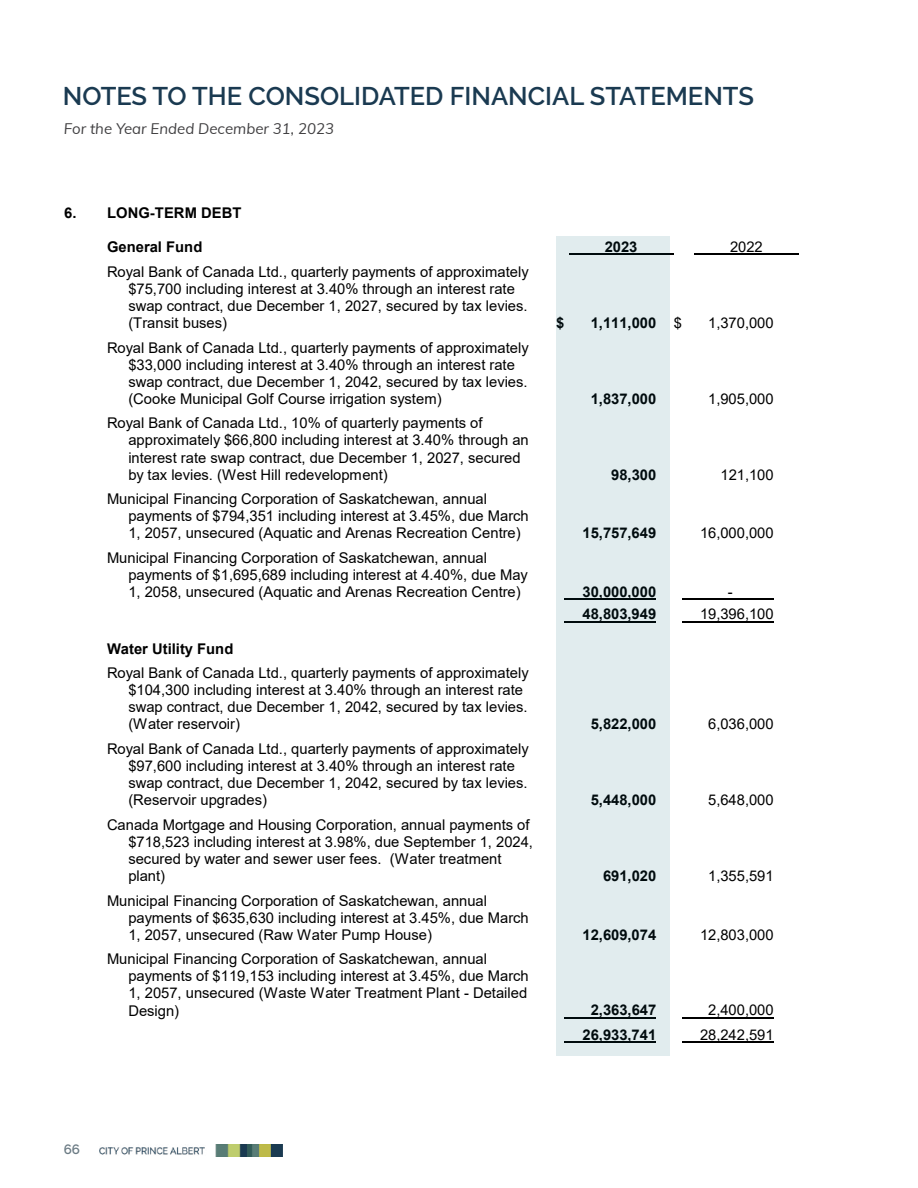
<style>
.page{position:relative;width:918px;height:1188px;background:#fff}
.page>*{position:absolute;margin:0;border:0;box-sizing:border-box;transform-origin:0 0}
.t1{font:600 25.5px "Raleway";color:#1a3a51}
.t2{font:italic 15px "Muli";color:#414042}
.t3{font:14.7px/17.1px "Arial";color:#000}
.t4{font:600 13.5px "Raleway";color:#6b7b84}
</style>
<div class="page">
<img style="left:99px;top:1145px;width:184px;height:12px">
<hr style="left:569px;top:254px;width:105px;height:1px;background:#000">
<hr style="left:694px;top:254px;width:105px;height:1px;background:#000">
<hr style="left:682px;top:598px;width:92px;height:2px;background:#000">
<hr style="left:682px;top:621px;width:92px;height:1px;background:#000">
<hr style="left:682px;top:1017px;width:92px;height:1px;background:#000">
<hr style="left:682px;top:1041px;width:92px;height:2px;background:#000">
<div style="left:557px;top:236px;width:113px;height:820px;background:#e1ecee"></div>
<h1 class="t1" style="left:63px;top:81px;width:693px">NOTES TO THE CONSOLIDATED FINANCIAL STATEMENTS</h1>
<p class="t2" style="left:64px;top:118px;width:272px">For the Year Ended December 31, 2023</p>
<p class="t3" style="left:64px;top:204px;width:179px">6. LONG-TERM DEBT</p>
<p class="t3" style="left:107px;top:239px;width:97px">General Fund</p>
<p class="t3" style="left:605px;top:239px;width:34px">2023</p>
<p class="t3" style="left:730px;top:238px;width:34px">2022</p>
<p class="t3" style="left:128px;top:263px;width:402px;text-indent:-21px">Royal Bank of Canada Ltd., quarterly payments of approximately $75,700 including interest at 3.40% through an interest rate swap contract, due December 1, 2027, secured by tax levies. (Transit buses)</p>
<p class="t3" style="left:556px;top:314px;width:10px">$</p>
<p class="t3" style="left:591px;top:314px;width:93px">1,111,000 $</p>
<p class="t3" style="left:708px;top:314px;width:67px">1,370,000</p>
<p class="t3" style="left:128px;top:339px;width:402px;text-indent:-21px">Royal Bank of Canada Ltd., quarterly payments of approximately $33,000 including interest at 3.40% through an interest rate swap contract, due December 1, 2042, secured by tax levies. (Cooke Municipal Golf Course irrigation system)</p>
<p class="t3" style="left:128px;top:415px;width:402px;text-indent:-21px">Royal Bank of Canada Ltd., 10% of quarterly payments of approximately $66,800 including interest at 3.40% through an interest rate swap contract, due December 1, 2027, secured by tax levies. (West Hill redevelopment)</p>
<p class="t3" style="left:128px;top:490px;width:402px;text-indent:-21px">Municipal Financing Corporation of Saskatchewan, annual payments of $794,351 including interest at 3.45%, due March<br>1, 2057, unsecured (Aquatic and Arenas Recreation Centre)</p>
<p class="t3" style="left:128px;top:549px;width:401px;text-indent:-21px">Municipal Financing Corporation of Saskatchewan, annual payments of $1,695,689 including interest at 4.40%, due May<br>1, 2058, unsecured (Aquatic and Arenas Recreation Centre)</p>
<p class="t3" style="left:107px;top:636px;width:423px;line-height:24.6px">Water Utility Fund<br>Royal Bank of Canada Ltd., quarterly payments of approximately</p>
<p class="t3" style="left:128px;top:681px;width:401px">$104,300 including interest at 3.40% through an interest rate swap contract, due December 1, 2042, secured by tax levies. (Water reservoir)</p>
<p class="t3" style="left:128px;top:740px;width:402px;text-indent:-21px">Royal Bank of Canada Ltd., quarterly payments of approximately $97,600 including interest at 3.40% through an interest rate swap contract, due December 1, 2042, secured by tax levies. (Reservoir upgrades)</p>
<p class="t3" style="left:128px;top:816px;width:406px;text-indent:-21px">Canada Mortgage and Housing Corporation, annual payments of $718,523 including interest at 3.98%, due September 1, 2024, secured by water and sewer user fees. (Water treatment plant)</p>
<p class="t3" style="left:128px;top:892px;width:402px;text-indent:-21px">Municipal Financing Corporation of Saskatchewan, annual payments of $635,630 including interest at 3.45%, due March<br>1, 2057, unsecured (Raw Water Pump House)</p>
<p class="t3" style="left:128px;top:950px;width:402px;text-indent:-21px">Municipal Financing Corporation of Saskatchewan, annual payments of $119,153 including interest at 3.45%, due March 1, 2057, unsecured (Waste Water Treatment Plant - Detailed Design)</p>
<p class="t4" style="left:64px;top:1142px;width:18px">66</p>
<p class="t3" style="left:591px;top:390px;width:67px">1,837,000</p>
<p class="t3" style="left:708px;top:390px;width:67px">1,905,000</p>
<p class="t3" style="left:611px;top:466px;width:47px">98,300</p>
<p class="t3" style="left:720px;top:466px;width:55px">121,100</p>
<p class="t3" style="left:583px;top:525px;width:75px">15,757,649</p>
<p class="t3" style="left:700px;top:524px;width:75px">16,000,000</p>
<p class="t3" style="left:583px;top:583px;width:75px">30,000,000</p>
<p class="t3" style="left:728px;top:583px;width:6px">-</p>
<p class="t3" style="left:583px;top:606px;width:75px">48,803,949</p>
<p class="t3" style="left:700px;top:606px;width:75px">19,396,100</p>
<p class="t3" style="left:591px;top:716px;width:67px">5,822,000</p>
<p class="t3" style="left:708px;top:716px;width:67px">6,036,000</p>
<p class="t3" style="left:591px;top:792px;width:67px">5,448,000</p>
<p class="t3" style="left:708px;top:791px;width:67px">5,648,000</p>
<p class="t3" style="left:603px;top:867px;width:55px">691,020</p>
<p class="t3" style="left:708px;top:867px;width:67px">1,355,591</p>
<p class="t3" style="left:583px;top:926px;width:75px">12,609,074</p>
<p class="t3" style="left:700px;top:926px;width:75px">12,803,000</p>
<p class="t3" style="left:591px;top:1002px;width:67px">2,363,647</p>
<p class="t3" style="left:708px;top:1002px;width:67px">2,400,000</p>
<p class="t3" style="left:583px;top:1026px;width:75px">26,933,741</p>
<p class="t3" style="left:700px;top:1026px;width:75px">28,242,591</p>
</div>
